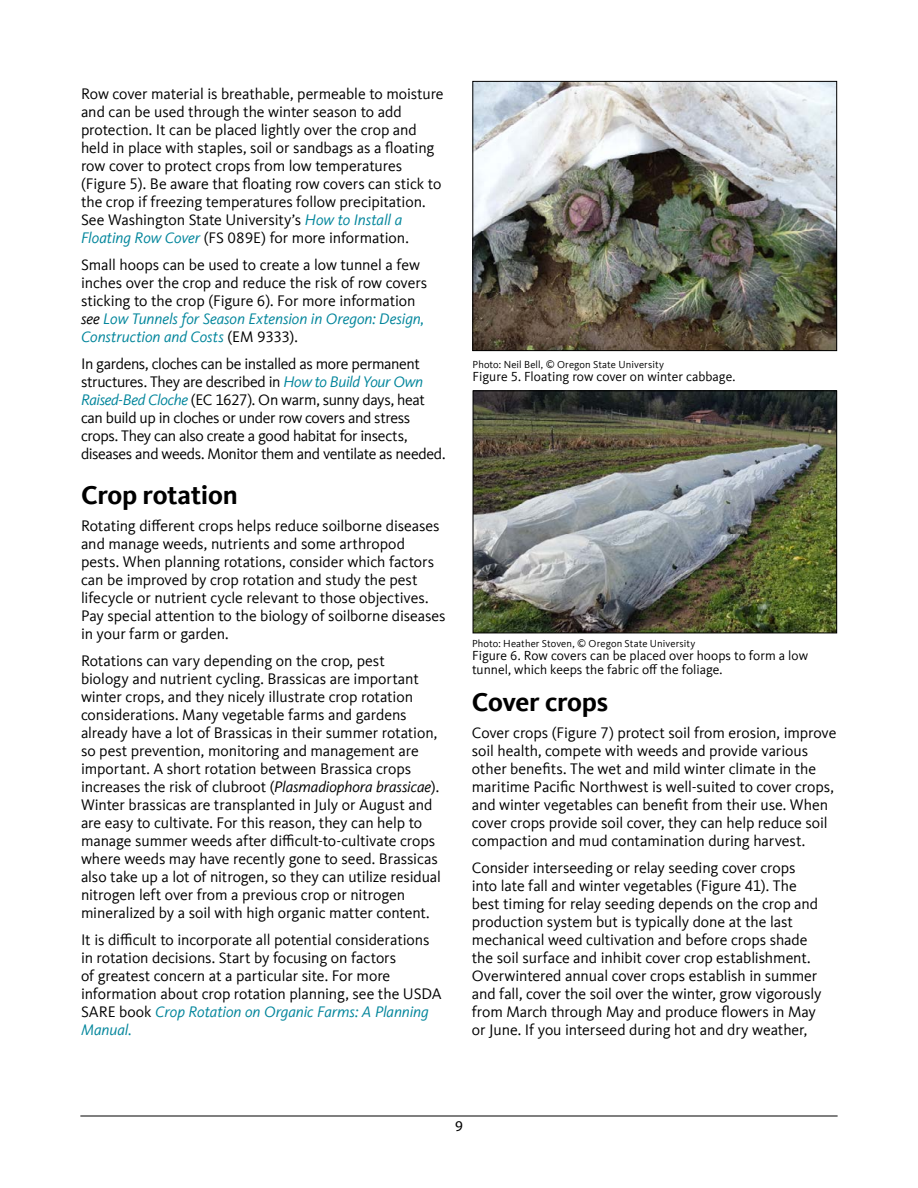
<style>
.page{position:relative;width:918px;height:1188px;background:#fff}
.page>*{position:absolute;margin:0;border:0;box-sizing:border-box;transform-origin:0 0}
.Subhead_18{font:700 27px "Kievit Offc";letter-spacing:-.01em;color:#000}
.Body_Text1{font:15.75px/18px "Kievit Offc";letter-spacing:-.01em;color:#000}
.t1{font:15px "Myriad Pro";color:#000}
.t2{font:13.5px/13.5px "Kievit Offc";color:#000}
.Credit{font:10.5px "Kievit Offc";letter-spacing:.01em;color:#000}
.s1{font-style:italic;color:#00859b}
.s2{font-style:italic}
</style>
<div class="page">
<hr style="left:80px;top:1116px;width:758px;height:1px;background:#000">
<img style="left:474px;top:83px;width:361px;height:266px">
<div style="left:472px;top:81px;width:365px;height:270px;border:1px solid #000"></div>
<img style="left:475px;top:392px;width:360px;height:239px">
<div style="left:473px;top:390px;width:364px;height:243px;border:1px solid #000"></div>
<p class="Body_Text1" style="left:81px;top:85px;width:364px">Row cover material is breathable, permeable to moisture and can be used through the winter season to add protection. It can be placed lightly over the crop and held in place with staples, soil or sandbags as a floating row cover to protect crops from low temperatures (Figure 5). Be aware that floating row covers can stick to the crop if freezing temperatures follow precipitation.<br>See Washington State University’s <span class="s1">How to Install a Floating Row Cover</span> (FS 089E) for more information.</p>
<p class="Body_Text1" style="left:81px;top:256px;width:348px">Small hoops can be used to create a low tunnel a few inches over the crop and reduce the risk of row covers sticking to the crop (Figure 6). For more information <span class="s2">see</span> <span class="s1">Low Tunnels for Season Extension in Oregon: Design, Construction and Costs</span> (EM 9333).</p>
<p class="Body_Text1" style="left:81px;top:355px;width:366px">In gardens, cloches can be installed as more permanent structures. They are described in <span class="s1">How to Build Your Own Raised-Bed Cloche</span> (EC 1627). On warm, sunny days, heat can build up in cloches or under row covers and stress crops. They can also create a good habitat for insects, diseases and weeds. Monitor them and ventilate as needed.</p>
<h2 class="Subhead_18" style="left:81px;top:479px;width:158px">Crop rotation</h2>
<p class="Body_Text1" style="left:81px;top:517px;width:366px">Rotating different crops helps reduce soilborne diseases and manage weeds, nutrients and some arthropod pests. When planning rotations, consider which factors can be improved by crop rotation and study the pest lifecycle or nutrient cycle relevant to those objectives.<br>Pay special attention to the biology of soilborne diseases in your farm or garden.</p>
<p class="Body_Text1" style="left:81px;top:652px;width:362px">Rotations can vary depending on the crop, pest<br>biology and nutrient cycling. Brassicas are important winter crops, and they nicely illustrate crop rotation considerations. Many vegetable farms and gardens already have a lot of Brassicas in their summer rotation, so pest prevention, monitoring and management are important. A short rotation between Brassica crops increases the risk of clubroot (<span class="s2">Plasmadiophora brassicae</span>).<br>Winter brassicas are transplanted in July or August and are easy to cultivate. For this reason, they can help to manage summer weeds after difficult-to-cultivate crops where weeds may have recently gone to seed. Brassicas also take up a lot of nitrogen, so they can utilize residual nitrogen left over from a previous crop or nitrogen mineralized by a soil with high organic matter content.</p>
<p class="Body_Text1" style="left:81px;top:931px;width:362px">It is difficult to incorporate all potential considerations in rotation decisions. Start by focusing on factors<br>of greatest concern at a particular site. For more information about crop rotation planning, see the USDA SARE book <span class="s1">Crop Rotation on Organic Farms: A Planning Manual.</span></p>
<p class="Credit" style="left:473px;top:359px;width:193px">Photo: Neil Bell, © Oregon State University</p>
<p class="t2" style="left:473px;top:370px;width:264px">Figure 5. Floating row cover on winter cabbage.</p>
<p class="Credit" style="left:472px;top:638px;width:225px">Photo: Heather Stoven, © Oregon State University</p>
<p class="t2" style="left:472px;top:649px;width:338px">Figure 6. Row covers can be placed over hoops to form a low tunnel, which keeps the fabric off the foliage.</p>
<h2 class="Subhead_18" style="left:472px;top:686px;width:138px">Cover crops</h2>
<p class="Body_Text1" style="left:472px;top:724px;width:366px">Cover crops (Figure 7) protect soil from erosion, improve soil health, compete with weeds and provide various other benefits. The wet and mild winter climate in the maritime Pacific Northwest is well-suited to cover crops, and winter vegetables can benefit from their use. When cover crops provide soil cover, they can help reduce soil compaction and mud contamination during harvest.</p>
<p class="Body_Text1" style="left:472px;top:859px;width:351px">Consider interseeding or relay seeding cover crops into late fall and winter vegetables (Figure 41). The best timing for relay seeding depends on the crop and production system but is typically done at the last mechanical weed cultivation and before crops shade the soil surface and inhibit cover crop establishment.<br>Overwintered annual cover crops establish in summer and fall, cover the soil over the winter, grow vigorously from March through May and produce flowers in May or June. If you interseed during hot and dry weather,</p>
<p class="t1" style="left:455px;top:1117px;width:9px">9</p>
</div>
